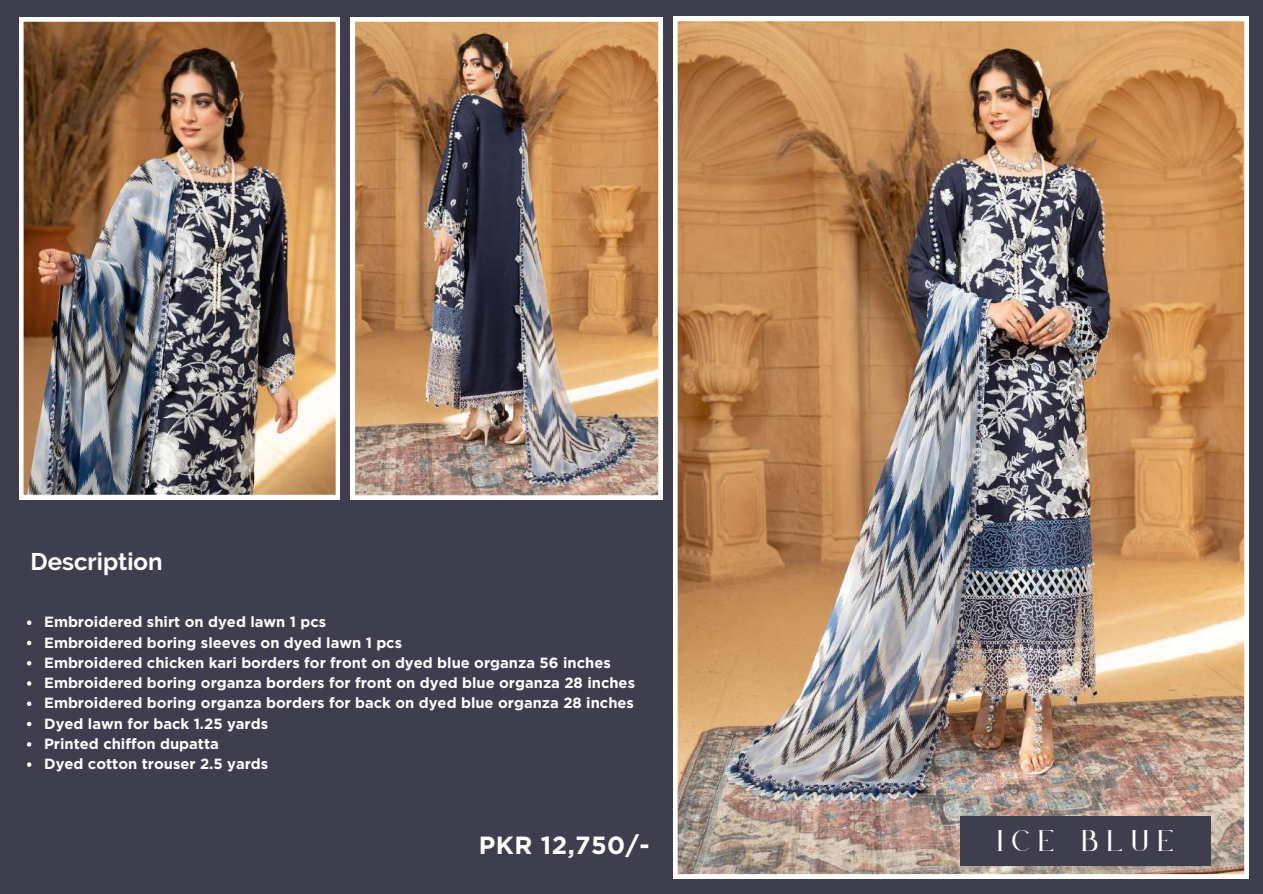
<style>
.page{position:relative;width:1263px;height:894px;background:#fff}
.page>*{position:absolute;margin:0;border:0;box-sizing:border-box;transform-origin:0 0}
.t1{font:26.1px "Le Jour Serif";letter-spacing:.33em;color:#fff}
.t2{font:700 24.75px "Gotham";letter-spacing:.02em;color:#fff}
.t3{font:700 24px "Raleway";color:#fff}
.t4{font:700 14.7px/20.2px "Gotham";color:#fff}
</style>
<div class="page">
<div style="left:0;top:0;width:1263px;height:893px;background:#3e3e4e"></div>
<img style="left:673px;top:17px;width:576px;height:860px">
<img style="left:351px;top:17px;width:311px;height:482px">
<img style="left:19px;top:17px;width:321px;height:482px">
<svg style="left:27px;top:620px;width:4px;height:4px"></svg>
<svg style="left:27px;top:640px;width:4px;height:5px"></svg>
<svg style="left:27px;top:661px;width:4px;height:4px"></svg>
<svg style="left:27px;top:681px;width:4px;height:4px"></svg>
<svg style="left:27px;top:701px;width:4px;height:4px"></svg>
<svg style="left:27px;top:721px;width:4px;height:5px"></svg>
<svg style="left:27px;top:742px;width:4px;height:4px"></svg>
<svg style="left:27px;top:762px;width:4px;height:4px"></svg>
<div style="left:961px;top:815px;width:250px;height:50px;background:#3e3e4e"></div>
<h3 class="t3" style="left:31px;top:547px;width:133px">Description</h3>
<p class="t4" style="left:44px;top:611px;width:592px">Embroidered shirt on dyed lawn 1 pcs<br>Embroidered boring sleeves on dyed lawn 1 pcs<br>Embroidered chicken kari borders for front on dyed blue organza 56 inches Embroidered boring organza borders for front on dyed blue organza 28 inches Embroidered boring organza borders for back on dyed blue organza 28 inches Dyed lawn for back 1.25 yards<br>Printed chiffon dupatta<br>Dyed cotton trouser 2.5 yards</p>
<h2 class="t2" style="left:479px;top:830px;width:172px">PKR 12,750/-</h2>
<h1 class="t1" style="left:998px;top:826px;width:178px">ICE BLUE</h1>
</div>
